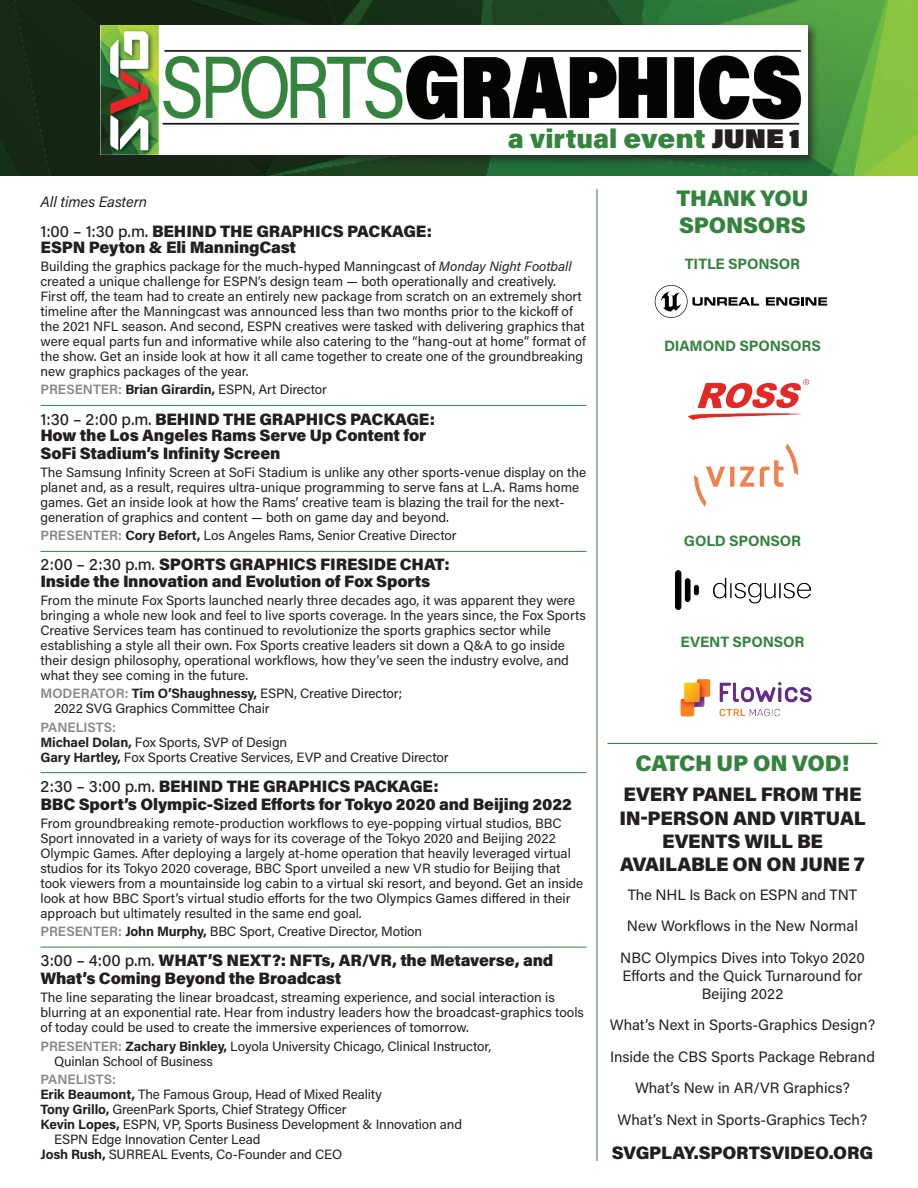
<style>
.page{position:relative;width:918px;height:1188px;background:#fff}
.page>*{position:absolute;margin:0;border:0;box-sizing:border-box;transform-origin:0 0}
.t1{font:900 27px "Acumin Pro";color:#34833e}
.t2{font:900 22.5px/27px "Acumin Pro";letter-spacing:-.01em;color:#33833e}
.t3{font:900 19.5px/23.4px "Acumin Pro";letter-spacing:-.01em;color:#231f20;text-align:center}
.t4{font:900 18px "Acumin Pro";letter-spacing:-.01em;color:#231f20}
.t5{font:900 16.5px/16.5px "Acumin Pro";letter-spacing:-.01em;color:#231f20}
.t6{font:15px/31.5px "Acumin Pro";color:#231f20;text-align:center}
.t7{font:700 15px "Acumin Pro";letter-spacing:-.01em;color:#33833e}
.t8{font:italic 15px "Acumin Pro";letter-spacing:-.005em;color:#231f20}
.t9{font:13.5px/15px "Acumin Pro";color:#231f20}
.t10{font:600 13.5px "Acumin Pro";letter-spacing:-.005em;color:#848689}
.s1{color:#231f20}
.s2{font-weight:500}
.s3{font-style:italic}
.s4{font-weight:600;color:#848689}
.s5{font-weight:700}
</style>
<div class="page">
<hr style="left:40px;top:405px;width:546px;height:1px;background:#33833e">
<hr style="left:40px;top:551px;width:546px;height:1px;background:#33833e">
<hr style="left:40px;top:772px;width:546px;height:1px;background:#33833e">
<hr style="left:40px;top:947px;width:546px;height:1px;background:#33833e">
<hr style="left:608px;top:743px;width:270px;height:1px;background:#33833e">
<svg style="left:766px;top:297px;width:61px;height:9px"></svg>
<svg style="left:655px;top:285px;width:104px;height:33px"></svg>
<img style="left:688px;top:379px;width:121px;height:41px">
<img style="left:695px;top:444px;width:103px;height:63px">
<img style="left:676px;top:570px;width:135px;height:39px">
<img style="left:680px;top:679px;width:132px;height:38px">
<hr style="left:597px;top:189px;width:1px;height:972px;background:#33833e">
<img style="left:0;top:0;width:918px;height:176px">
<div style="left:97px;top:22px;width:722px;height:145px;background:#231f20;opacity:.75"></div>
<img style="left:100px;top:25px;width:707px;height:130px">
<h1 class="t1" style="left:508px;top:119px;width:294px">a virtual event <span class="s1">JUNE 1</span></h1>
<p class="t8" style="left:40px;top:191px;width:108px">All times Eastern</p>
<p class="t5" style="left:40px;top:222px;width:393px"><span class="s2">1:00 – 1:30 p.m.</span> BEHIND THE GRAPHICS PACKAGE:<br>ESPN Peyton &amp; Eli ManningCast</p>
<p class="t9" style="left:40px;top:259px;width:547px">Building the graphics package for the much-hyped Manningcast of <span class="s3">Monday Night Football </span>created a unique challenge for ESPN’s design team — both operationally and creatively.<br>First off, the team had to create an entirely new package from scratch on an extremely short timeline after the Manningcast was announced less than two months prior to the kickoff of the 2021 NFL season. And second, ESPN creatives were tasked with delivering graphics that were equal parts fun and informative while also catering to the “hang-out at home” format of the show. Get an inside look at how it all came together to create one of the groundbreaking new graphics packages of the year.</p>
<p class="t9" style="left:40px;top:382px;width:288px"><span class="s4">PRESENTER:</span> <span class="s5">Brian Girardin,</span> ESPN, Art Director</p>
<p class="t5" style="left:40px;top:410px;width:396px"><span class="s2">1:30 – 2:00 p.m.</span> BEHIND THE GRAPHICS PACKAGE:<br>How the Los Angeles Rams Serve Up Content for</p>
<p class="t5" style="left:40px;top:444px;width:242px">SoFi Stadium’s Infinity Screen</p>
<p class="t9" style="left:40px;top:464px;width:547px">The Samsung Infinity Screen at SoFi Stadium is unlike any other sports-venue display on the planet and, as a result, requires ultra-unique programming to serve fans at L.A. Rams home games. Get an inside look at how the Rams’ creative team is blazing the trail for the next&shy;generation of graphics and content — both on game day and beyond.</p>
<p class="t9" style="left:40px;top:528px;width:418px"><span class="s4">PRESENTER:</span> <span class="s5">Cory Befort,</span> Los Angeles Rams, Senior Creative Director</p>
<p class="t5" style="left:40px;top:556px;width:411px"><span class="s2">2:00 – 2:30 p.m.</span> SPORTS GRAPHICS FIRESIDE CHAT:<br>Inside the Innovation and Evolution of Fox Sports</p>
<p class="t9" style="left:40px;top:592px;width:547px">From the minute Fox Sports launched nearly three decades ago, it was apparent they were bringing a whole new look and feel to live sports coverage. In the years since, the Fox Sports Creative Services team has continued to revolutionize the sports graphics sector while establishing a style all their own. Fox Sports creative leaders sit down a Q&amp;A to go inside their design philosophy, operational workflows, how they’ve seen the industry evolve, and what they see coming in the future.</p>
<p class="t9" style="left:54px;top:686px;width:350px;text-indent:-14px"><span class="s4">MODERATOR:</span> <span class="s5">Tim O’Shaughnessy,</span> ESPN, Creative Director;<br>2022 SVG Graphics Committee Chair</p>
<p class="t9" style="left:40px;top:719px;width:410px"><span class="s4">PANELISTS:<br></span><span class="s5">Michael Dolan,</span> Fox Sports, SVP of Design<br><span class="s5">Gary Hartley,</span> Fox Sports Creative Services, EVP and Creative Director</p>
<p class="t5" style="left:40px;top:776px;width:533px;line-height:18px"><span class="s2">2:30 – 3:00 p.m.</span> BEHIND THE GRAPHICS PACKAGE:<br>BBC Sport’s Olympic-Sized Efforts for Tokyo 2020 and Beijing 2022</p>
<p class="t9" style="left:40px;top:815px;width:544px">From groundbreaking remote-production workflows to eye-popping virtual studios, BBC Sport innovated in a variety of ways for its coverage of the Tokyo 2020 and Beijing 2022<br>Olympic Games. After deploying a largely at-home operation that heavily leveraged virtual studios for its Tokyo 2020 coverage, BBC Sport unveiled a new VR studio for Beijing that took viewers from a mountainside log cabin to a virtual ski resort, and beyond. Get an inside look at how BBC Sport’s virtual studio efforts for the two Olympics Games differed in their approach but ultimately resulted in the same end goal.</p>
<p class="t9" style="left:40px;top:923px;width:383px"><span class="s4">PRESENTER:</span> <span class="s5">John Murphy,</span> BBC Sport, Creative Director, Motion</p>
<p class="t5" style="left:40px;top:951px;width:514px;line-height:18px"><span class="s2">3:00 – 4:00 p.m.</span> WHAT’S NEXT?: NFTs, AR/VR, the Metaverse, and<br>What’s Coming Beyond the Broadcast</p>
<p class="t9" style="left:40px;top:990px;width:545px">The line separating the linear broadcast, streaming experience, and social interaction is blurring at an exponential rate. Hear from industry leaders how the broadcast-graphics tools of today could be used to create the immersive experiences of tomorrow.</p>
<p class="t9" style="left:54px;top:1038px;width:439px;text-indent:-14px"><span class="s4">PRESENTER:</span> <span class="s5">Zachary Binkley,</span> Loyola University Chicago, Clinical Instructor,<br>Quinlan School of Business</p>
<p class="t10" style="left:40px;top:1070px;width:77px">PANELISTS:</p>
<p class="t9" style="left:40px;top:1086px;width:343px"><span class="s5">Erik Beaumont,</span> The Famous Group, Head of Mixed Reality</p>
<p class="t9" style="left:40px;top:1101px;width:307px"><span class="s5">Tony Grillo,</span> GreenPark Sports, Chief Strategy Officer</p>
<p class="t9" style="left:40px;top:1116px;width:423px"><span class="s5">Kevin Lopes,</span> ESPN, VP, Sports Business Development &amp; Innovation and</p>
<p class="t9" style="left:54px;top:1131px;width:208px">ESPN Edge Innovation Center Lead</p>
<p class="t9" style="left:40px;top:1146px;width:303px"><span class="s5">Josh Rush,</span> SURREAL Events, Co-Founder and CEO</p>
<h2 class="t2" style="left:676px;top:183px;width:134px">THANK YOU<br>SPONSORS</h2>
<p class="t7" style="left:685px;top:253px;width:117px">TITLE SPONSOR</p>
<p class="t7" style="left:664px;top:335px;width:158px">DIAMOND SPONSORS</p>
<p class="t7" style="left:684px;top:530px;width:119px">GOLD SPONSOR</p>
<p class="t7" style="left:681px;top:631px;width:125px">EVENT SPONSOR</p>
<h2 class="t2" style="left:636px;top:749px;width:215px">CATCH UP ON VOD!</h2>
<h3 class="t3" style="left:619px;top:782px;width:248px">EVERY PANEL FROM THE<br>IN-PERSON AND VIRTUAL<br>EVENTS WILL BE<br>AVAILABLE ON ON JUNE 7</h3>
<p class="t6" style="left:620px;top:878px;width:246px">The NHL Is Back on ESPN and TNT<br>New Workflows in the New Normal<br>NBC Olympics Dives into Tokyo 2020</p>
<p class="t6" style="left:623px;top:966px;width:241px;line-height:18px">Efforts and the Quick Turnaround for<br>Beijing 2022</p>
<p class="t6" style="left:610px;top:1009px;width:267px">What’s Next in Sports-Graphics Design?<br>Inside the CBS Sports Package Rebrand What’s New in AR/VR Graphics?<br>What’s Next in Sports-Graphics Tech?</p>
<h3 class="t4" style="left:612px;top:1140px;width:263px">SVGPLAY.SPORTSVIDEO.ORG</h3>
</div>
